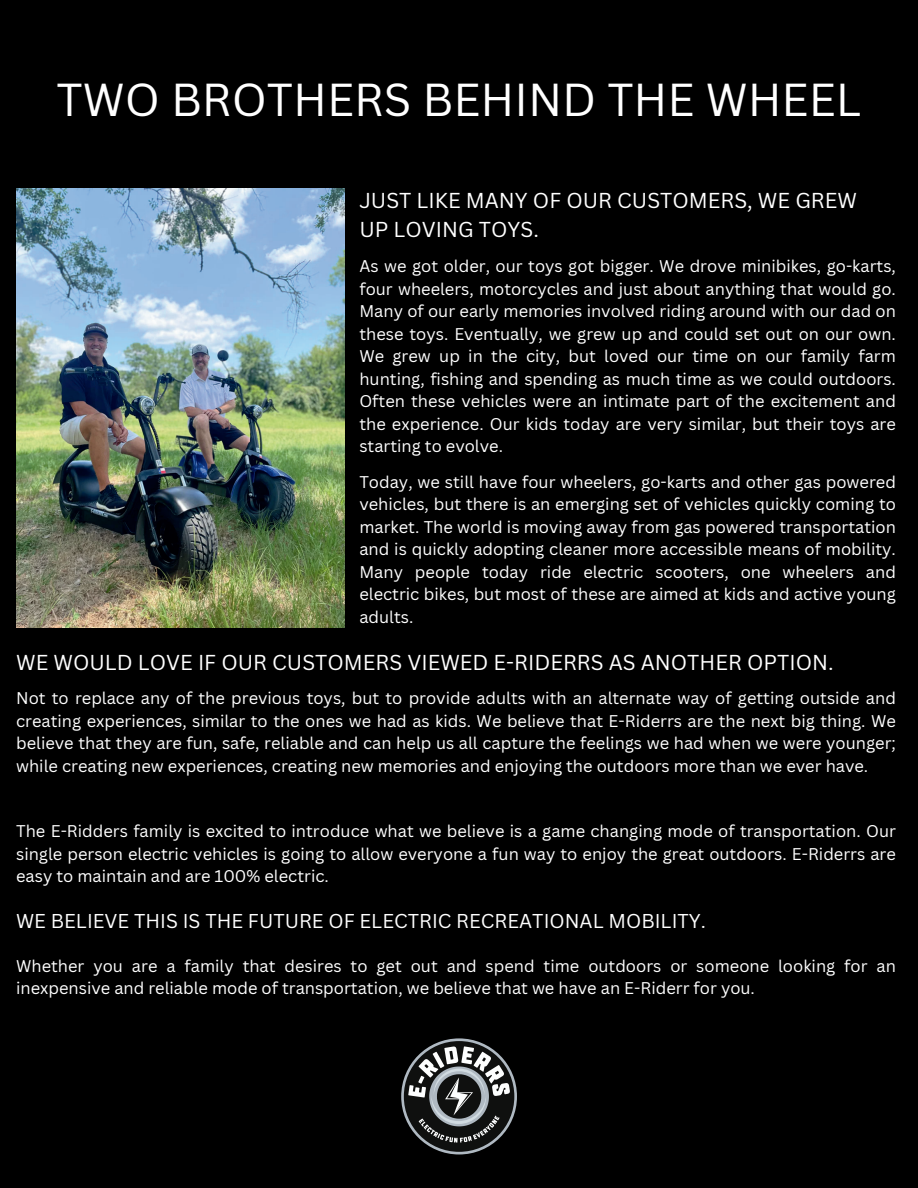
<style>
.page{position:relative;width:918px;height:1188px;background:#000}
.page>*{position:absolute;margin:0;border:0;box-sizing:border-box;transform-origin:0 0}
.t1{font:45px "Canva Sans";color:#fff}
.t2{font:21px/29.2px "Canva Sans";color:#fff}
.t3{font:19.5px "Canva Sans";color:#fff}
.t4{font:16.5px/22.5px "Canva Sans";color:#fff;text-align:justify}
</style>
<div class="page">
<img style="left:16px;top:188px;width:329px;height:439px">
<div style="left:401px;top:1038px;width:116px;height:116px;border:5px solid #afb9c2;border-radius:50%"></div>
<div style="left:404px;top:1041px;width:110px;height:111px;background:#0f100f;border-radius:50%"></div>
<svg style="left:408px;top:1046px;width:102px;height:97px"></svg>
<h1 class="t1" style="left:57px;top:73px;width:806px">TWO BROTHERS BEHIND THE WHEEL</h1>
<p class="t2" style="left:359px;top:186px;width:499px">JUST LIKE MANY OF OUR CUSTOMERS, WE GREW<br>UP LOVING TOYS.</p>
<p class="t4" style="left:359px;top:255px;width:538px">As we got older, our toys got bigger. We drove minibikes, go-karts, four wheelers, motorcycles and just about anything that would go.<br>Many of our early memories involved riding around with our dad on these toys. Eventually, we grew up and could set out on our own.<br>We grew up in the city, but loved our time on our family farm hunting, fishing and spending as much time as we could outdoors.<br>Often these vehicles were an intimate part of the excitement and the experience. Our kids today are very similar, but their toys are starting to evolve.</p>
<p class="t4" style="left:359px;top:471px;width:538px">Today, we still have four wheelers, go-karts and other gas powered vehicles, but there is an emerging set of vehicles quickly coming to market. The world is moving away from gas powered transportation and is quickly adopting cleaner more accessible means of mobility.<br>Many people today ride electric scooters, one wheelers and electric bikes, but most of these are aimed at kids and active young adults.</p>
<p class="t2" style="left:16px;top:648px;width:819px">WE WOULD LOVE IF OUR CUSTOMERS VIEWED E-RIDERRS AS ANOTHER OPTION.</p>
<p class="t4" style="left:16px;top:687px;width:881px">Not to replace any of the previous toys, but to provide adults with an alternate way of getting outside and creating experiences, similar to the ones we had as kids. We believe that E-Riderrs are the next big thing. We believe that they are fun, safe, reliable and can help us all capture the feelings we had when we were younger; while creating new experiences, creating new memories and enjoying the outdoors more than we ever have.</p>
<p class="t4" style="left:16px;top:820px;width:881px">The E-Ridders family is excited to introduce what we believe is a game changing mode of transportation. Our single person electric vehicles is going to allow everyone a fun way to enjoy the great outdoors. E-Riderrs are easy to maintain and are 100% electric.</p>
<p class="t3" style="left:16px;top:909px;width:691px">WE BELIEVE THIS IS THE FUTURE OF ELECTRIC RECREATIONAL MOBILITY.</p>
<p class="t4" style="left:16px;top:955px;width:881px">Whether you are a family that desires to get out and spend time outdoors or someone looking for an inexpensive and reliable mode of transportation, we believe that we have an E-Riderr for you.</p>
</div>
